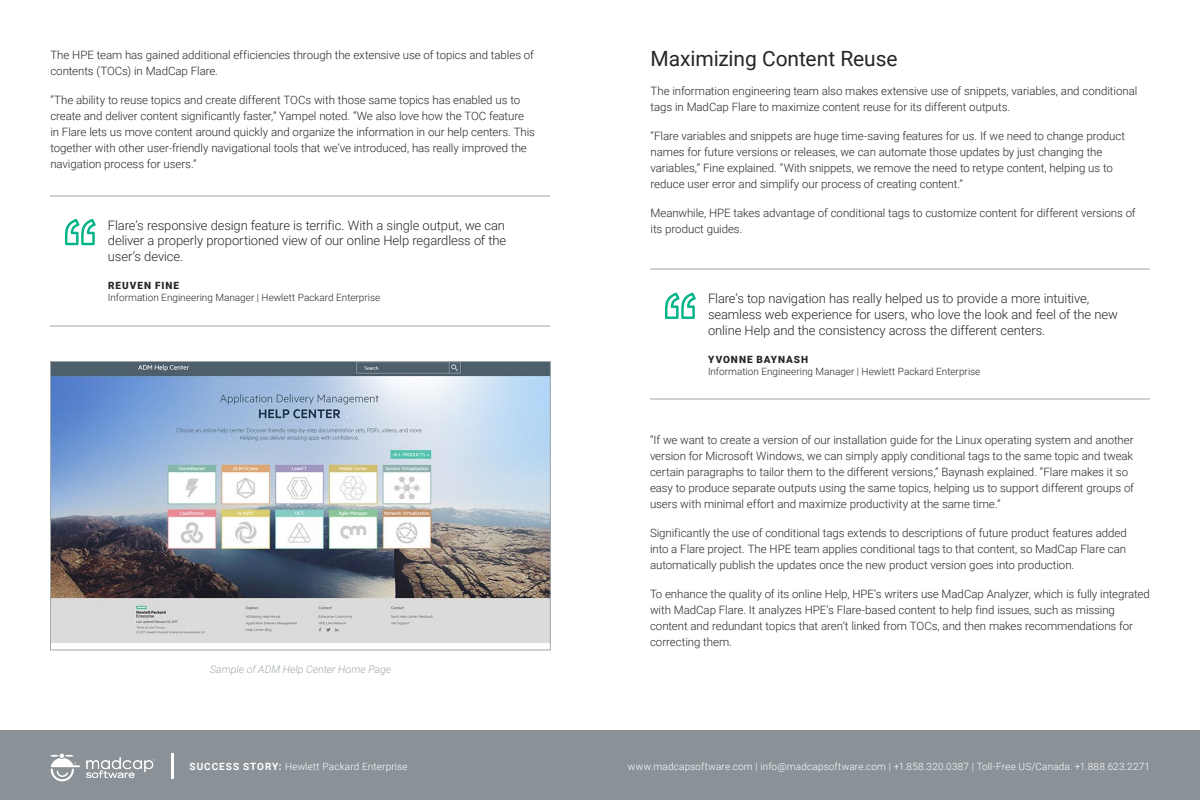
<style>
.page{position:relative;width:1200px;height:800px;background:#fff}
.page>*{position:absolute;margin:0;border:0;box-sizing:border-box;transform-origin:0 0}
.t1{font:21px "Roboto";letter-spacing:-.005em;color:#242729}
.t2{font:300 13px/15.6px "Roboto";letter-spacing:-.01em;color:#242729;text-align:justify}
.t3{font:300 11.5px/16px "Roboto";letter-spacing:-.005em;color:#242729}
.t4{font:italic 300 10.5px "Roboto";letter-spacing:.005em;color:#a1a8ac}
.t5{font:300 10px "Roboto";letter-spacing:.015em;color:#fff}
.t6{font:300 10px "Roboto";color:#242729}
.t7{font:900 10px "Roboto";letter-spacing:.1em;color:#242729}
.s1{font-weight:700}
</style>
<div class="page">
<div style="left:0;top:730px;width:1200px;height:70px;background:#8a9297"></div>
<hr style="left:171px;top:753px;width:3px;height:26px;background:#fff">
<svg style="left:50px;top:754px;width:30px;height:27px"></svg>
<svg style="left:86px;top:757px;width:69px;height:21px"></svg>
<img style="left:52px;top:363px;width:497px;height:279px">
<div style="left:50px;top:361px;width:501px;height:289px;border:1px solid #a1a8ac"></div>
<svg style="left:65px;top:219px;width:31px;height:26px"></svg>
<hr style="left:50px;top:325px;width:500px;height:1px;background:#d0d3d5">
<hr style="left:50px;top:195px;width:500px;height:1px;background:#d0d3d5">
<svg style="left:665px;top:293px;width:31px;height:26px"></svg>
<hr style="left:650px;top:399px;width:500px;height:1px;background:#d0d3d5">
<hr style="left:650px;top:269px;width:500px;height:1px;background:#d0d3d5">
<p class="t3" style="left:50px;top:46px;width:485px">The HPE team has gained additional efficiencies through the extensive use of topics and tables of contents (TOCs) in MadCap Flare.</p>
<p class="t3" style="left:50px;top:91px;width:486px">“The ability to reuse topics and create different TOCs with those same topics has enabled us to create and deliver content significantly faster,” Yampel noted. “We also love how the TOC feature in Flare lets us move content around quickly and organize the information in our help centers. This together with other user-friendly navigational tools that we’ve introduced, has really improved the navigation process for users.”</p>
<p class="t2" style="left:108px;top:217px;width:400px">Flare’s responsive design feature is terrific. With a single output, we can deliver a properly proportioned view of our online Help regardless of the user’s device.</p>
<p class="t7" style="left:108px;top:279px;width:73px">REUVEN FINE</p>
<p class="t6" style="left:108px;top:291px;width:274px">Information Engineering Manager | Hewlett Packard Enterprise</p>
<p class="t4" style="left:210px;top:662px;width:183px">Sample of ADM Help Center Home Page</p>
<p class="t5" style="left:190px;top:759px;width:220px"><span class="s1">SUCCESS STORY:</span> Hewlett Packard Enterprise</p>
<h1 class="t1" style="left:651px;top:44px;width:248px">Maximizing Content Reuse</h1>
<p class="t3" style="left:651px;top:82px;width:488px">The information engineering team also makes extensive use of snippets, variables, and conditional tags in MadCap Flare to maximize content reuse for its different outputs.</p>
<p class="t3" style="left:651px;top:127px;width:476px">“Flare variables and snippets are huge time-saving features for us. If we need to change product names for future versions or releases, we can automate those updates by just changing the variables,” Fine explained. “With snippets, we remove the need to retype content, helping us to reduce user error and simplify our process of creating content.”</p>
<p class="t3" style="left:651px;top:204px;width:487px">Meanwhile, HPE takes advantage of conditional tags to customize content for different versions of its product guides.</p>
<p class="t2" style="left:708px;top:291px;width:411px;text-align:left">Flare’s top navigation has really helped us to provide a more intuitive, seamless web experience for users, who love the look and feel of the new online Help and the consistency across the different centers.</p>
<p class="t7" style="left:708px;top:353px;width:101px">YVONNE BAYNASH</p>
<p class="t6" style="left:708px;top:365px;width:274px">Information Engineering Manager | Hewlett Packard Enterprise</p>
<p class="t3" style="left:650px;top:431px;width:486px">“If we want to create a version of our installation guide for the Linux operating system and another version for Microsoft Windows, we can simply apply conditional tags to the same topic and tweak certain paragraphs to tailor them to the different versions,” Baynash explained. “Flare makes it so easy to produce separate outputs using the same topics, helping us to support different groups of users with minimal effort and maximize productivity at the same time.”</p>
<p class="t3" style="left:650px;top:524px;width:478px;text-align:justify">Significantly the use of conditional tags extends to descriptions of future product features added into a Flare project. The HPE team applies conditional tags to that content, so MadCap Flare can automatically publish the updates once the new product version goes into production.</p>
<p class="t3" style="left:650px;top:585px;width:502px">To enhance the quality of its online Help, HPE’s writers use MadCap Analyzer, which is fully integrated with MadCap Flare. It analyzes HPE’s Flare-based content to help find issues, such as missing content and redundant topics that aren’t linked from TOCs, and then makes recommendations for correcting them.</p>
<p class="t5" style="left:628px;top:759px;width:524px">www.madcapsoftware.com | info@madcapsoftware.com | +1.858.320.0387 | Toll-Free US/Canada: +1.888.623.2271</p>
</div>
